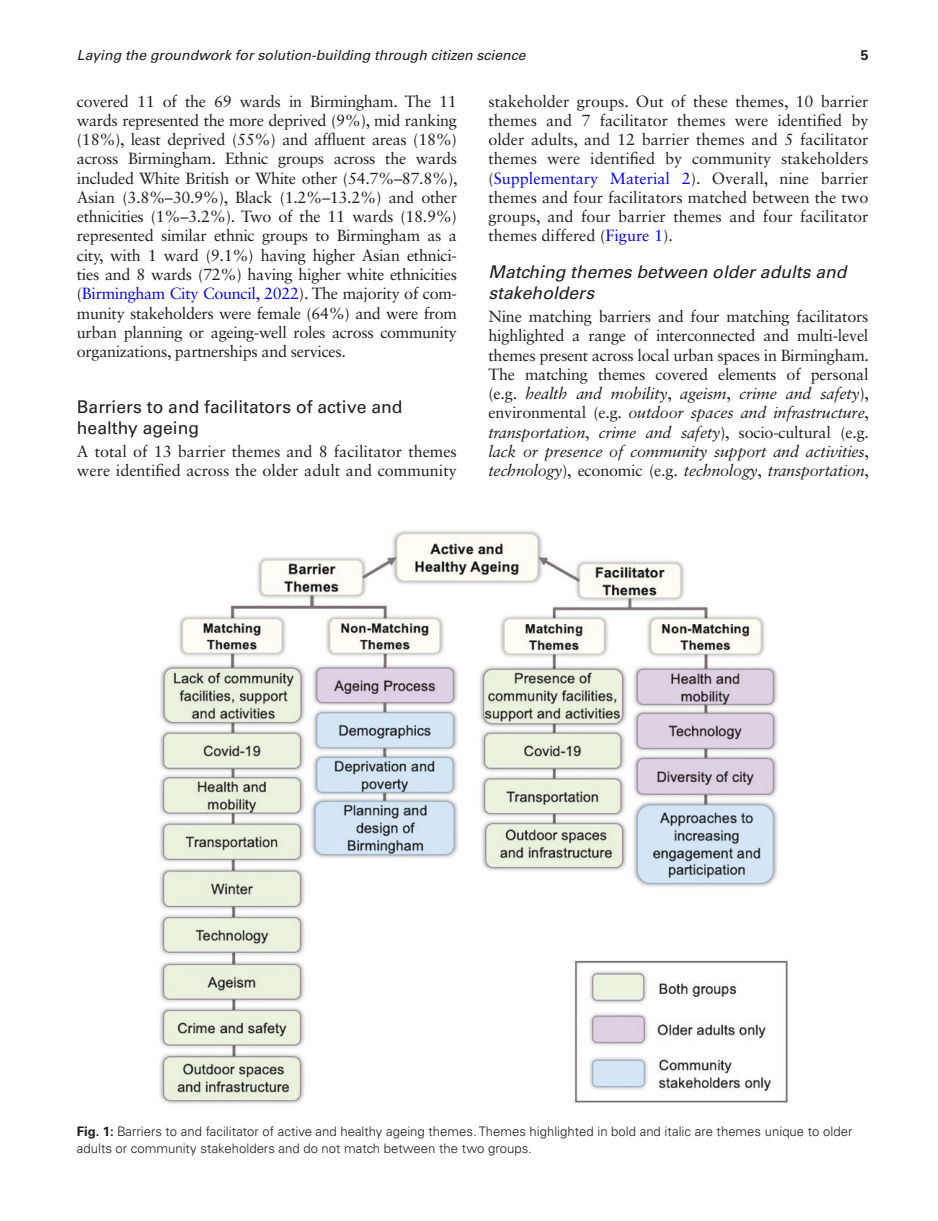
<style>
.page{position:relative;width:938px;height:1221px;background:#fff}
.page>*{position:absolute;margin:0;border:0;box-sizing:border-box;transform-origin:0 0}
.t1{font:17.5px/21px "Univers LT Std 2";color:#1d1e1f}
.t2{font:17.5px/21px "Univers LT Std Obl 2";color:#1d1e1f}
.t3{font:16.1px/19.2px "Sabon LT Std";color:#1d1e1f;text-align:justify}
.t4{font:14px "Univers LT Std Obl 2";color:#1d1e1f}
.t5{font:700 14px "Univers LT Std";color:#1d1e1f}
.t6{font:300 13.12px/16.6px "Univers LT Std";color:#1d1e1f}
.s1{color:#00f}
.s2{font-style:italic}
.s3{font-weight:700}
</style>
<div class="page">
<img style="left:159px;top:530px;width:629px;height:574px">
<p class="t4" style="left:77px;top:46px;width:450px">Laying the groundwork for solution-building through citizen science</p>
<p class="t5" style="left:860px;top:46px;width:9px">5</p>
<p class="t3" style="left:77px;top:91px;width:382px">covered 11 of the 69 wards in Birmingham. The 11 wards represented the more deprived (9%), mid ranking (18%), least deprived (55%) and affluent areas (18%) across Birmingham. Ethnic groups across the wards included White British or White other (54.7%–87.8%), Asian (3.8%–30.9%), Black (1.2%–13.2%) and other ethnicities (1%–3.2%). Two of the 11 wards (18.9%) represented similar ethnic groups to Birmingham as a city, with 1 ward (9.1%) having higher Asian ethnici&shy;ties and 8 wards (72%) having higher white ethnicities (<span class="s1">Birmingham City Council, 2022</span>). The majority of com&shy;munity stakeholders were female (64%) and were from urban planning or ageing-well roles across community organizations, partnerships and services.</p>
<p class="t1" style="left:77px;top:396px;width:327px">Barriers to and facilitators of active and healthy ageing</p>
<p class="t3" style="left:77px;top:441px;width:381px">A total of 13 barrier themes and 8 facilitator themes were identified across the older adult and community</p>
<p class="t3" style="left:488px;top:91px;width:381px">stakeholder groups. Out of these themes, 10 barrier themes and 7 facilitator themes were identified by older adults, and 12 barrier themes and 5 facilitator themes were identified by community stakeholders (<span class="s1">Supplementary Material 2</span>). Overall, nine barrier themes and four facilitators matched between the two groups, and four barrier themes and four facilitator themes differed (<span class="s1">Figure 1</span>).</p>
<p class="t2" style="left:488px;top:262px;width:359px">Matching themes between older adults and stakeholders</p>
<p class="t3" style="left:488px;top:306px;width:382px">Nine matching barriers and four matching facilitators highlighted a range of interconnected and multi-level themes present across local urban spaces in Birmingham.<br>The matching themes covered elements of personal (e.g. <span class="s2">health and mobility</span>, <span class="s2">ageism</span>, <span class="s2">crime and safety</span>), environmental (e.g. <span class="s2">outdoor spaces and infrastructure</span>, <span class="s2">transportation</span>, <span class="s2">crime and safety</span>), socio-cultural (e.g. <span class="s2">lack or presence of community support and activities</span>, <span class="s2">technology</span>), economic (e.g. <span class="s2">technology</span>, <span class="s2">transportation</span>,</p>
<p class="t6" style="left:77px;top:1123px;width:777px"><span class="s3">Fig. 1:</span> Barriers to and facilitator of active and healthy ageing themes. Themes highlighted in bold and italic are themes unique to older adults or community stakeholders and do not match between the two groups.</p>
</div>
